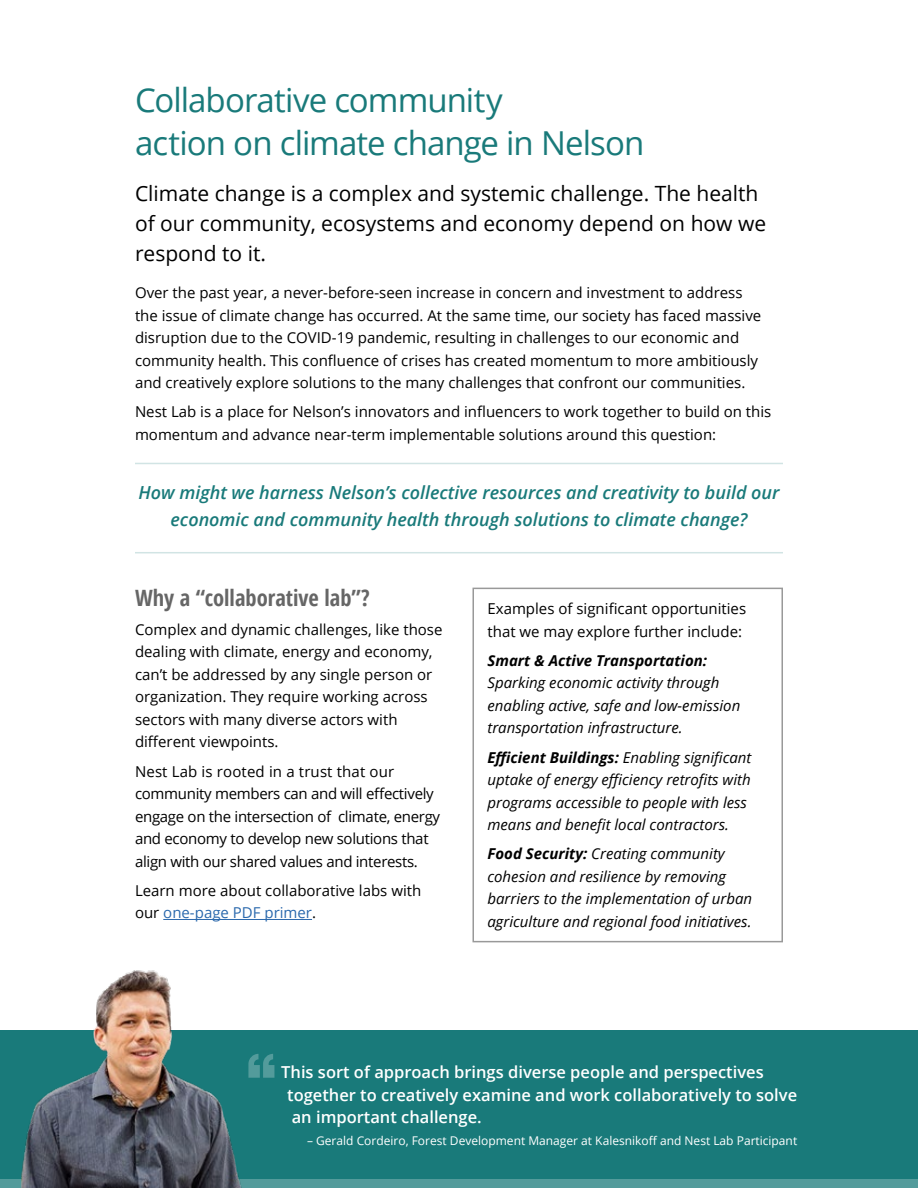
<style>
.page{position:relative;width:918px;height:1188px;background:#fff}
.page>*{position:absolute;margin:0;border:0;box-sizing:border-box;transform-origin:0 0}
.t1{font:33px/43.5px "Open Sans";letter-spacing:-.03em;color:#197a7a}
.t2{font:700 condensed 22.5px "Open Sans";color:#666}
.t3{font:21px/30px "Open Sans";color:#000}
.t4{font:italic 600 18px/27px "Open Sans";color:#197a7a;text-align:center}
.t5{font:600 16.5px/22.5px "Open Sans";color:#fff}
.t6{font:15px/22.5px "Open Sans";color:#000}
.t7{font:italic 15px/22.5px "Open Sans";color:#000}
.t8{font:15px/22.5px "Open Sans";letter-spacing:-.02em;color:#000}
.t9{font:italic 700 15px "Open Sans";color:#000}
.t10{font:12px "Open Sans";color:#fff}
.s1{color:#2b69ad}
.s2{font-weight:700}
</style>
<div class="page">
<hr style="left:163px;top:919px;width:149px;height:1px;background:#2b69ad">
<div style="left:472px;top:588px;width:311px;height:354px;border:2px solid #999"></div>
<hr style="left:135px;top:463px;width:648px;height:1px;background:#d1e4e4">
<hr style="left:135px;top:552px;width:648px;height:1px;background:#d1e4e4">
<div style="left:0;top:1030px;width:918px;height:158px;background:#197a7a"></div>
<div style="left:0;top:1180px;width:918px;height:8px;background:#539b9b"></div>
<img style="left:18px;top:970px;width:230px;height:218px">
<svg style="left:248px;top:1054px;width:26px;height:24px"></svg>
<h1 class="t1" style="left:135px;top:77px;width:511px">Collaborative community<br>action on climate change in Nelson</h1>
<h3 class="t3" style="left:135px;top:178px;width:633px">Climate change is a complex and systemic challenge. The health of our community, ecosystems and economy depend on how we respond to it.</h3>
<p class="t6" style="left:135px;top:281px;width:628px">Over the past year, a never-before-seen increase in concern and investment to address the issue of climate change has occurred. At the same time, our society has faced massive disruption due to the COVID-19 pandemic, resulting in challenges to our economic and community health. This confluence of crises has created momentum to more ambitiously and creatively explore solutions to the many challenges that confront our communities.</p>
<p class="t6" style="left:135px;top:400px;width:638px">Nest Lab is a place for Nelson’s innovators and influencers to work together to build on this momentum and advance near-term implementable solutions around this question:</p>
<p class="t4" style="left:139px;top:479px;width:642px">How might we harness Nelson’s collective resources and creativity to build our economic and community health through solutions to climate change?</p>
<h2 class="t2" style="left:135px;top:582px;width:236px">Why a “collaborative lab”?</h2>
<p class="t6" style="left:135px;top:618px;width:309px">Complex and dynamic challenges, like those dealing with climate, energy and economy, can’t be addressed by any single person or organization. They require working across sectors with many diverse actors with different viewpoints.</p>
<p class="t8" style="left:135px;top:760px;width:307px">Nest Lab is rooted in a trust that our community members can and will effectively engage on the intersection of climate, energy and economy to develop new solutions that align with our shared values and interests.</p>
<p class="t6" style="left:135px;top:879px;width:288px">Learn more about collaborative labs with our <span class="s1">one-page PDF primer</span>.</p>
<p class="t6" style="left:488px;top:597px;width:260px">Examples of significant opportunities that we may explore further include:</p>
<p class="t9" style="left:488px;top:650px;width:221px">Smart &amp; Active Transportation:</p>
<p class="t7" style="left:488px;top:671px;width:254px">Sparking economic activity through enabling active, safe and low-emission transportation infrastructure.</p>
<p class="t7" style="left:488px;top:745px;width:266px"><span class="s2">Efficient Buildings:</span> Enabling significant uptake of energy efficiency retrofits with programs accessible to people with less means and benefit local contractors.</p>
<p class="t7" style="left:488px;top:842px;width:266px"><span class="s2">Food Security:</span> Creating community cohesion and resilience by removing barriers to the implementation of urban agriculture and regional food initiatives.</p>
<p class="t5" style="left:287px;top:1061px;width:512px;text-indent:-6px">This sort of approach brings diverse people and perspectives together to creatively examine and work collaboratively to solve an important challenge.</p>
<p class="t10" style="left:307px;top:1133px;width:492px">– Gerald Cordeiro, Forest Development Manager at Kalesnikoff and Nest Lab Participant</p>
</div>
